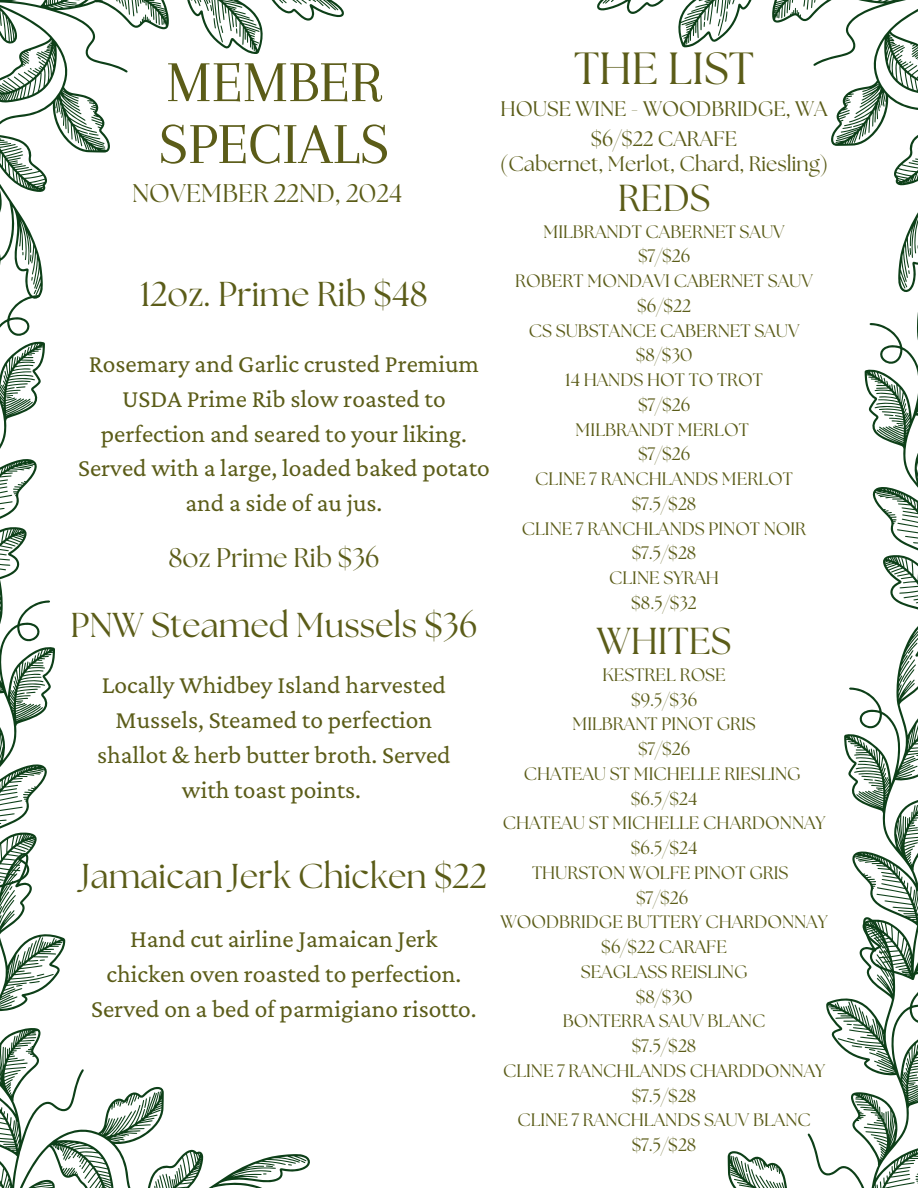
<style>
.page{position:relative;width:918px;height:1188px;background:#fff}
.page>*{position:absolute;margin:0;border:0;box-sizing:border-box;transform-origin:0 0}
.t1{font:60px/61.8px "Arapey";color:#5b5c18}
.t2{font:45px "The Seasons";color:#5b5c18}
.t3{font:37.5px "The Seasons";color:#5b5c18}
.t4{font:34.5px "The Seasons";color:#5b5c18}
.t5{font:27px "The Seasons";color:#5b5c18}
.t6{font:25.5px/34.8px "Crimson Pro";color:#5b5c18;text-align:center}
.t7{font:25.5px "The Seasons";color:#5b5c18}
.t8{font:21px "The Seasons";color:#5b5c18}
.t9{font:18px "The Seasons";color:#5b5c18}
</style>
<div class="page">
<svg style="left:0;top:899px;width:310px;height:289px"></svg>
<svg style="left:727px;top:986px;width:191px;height:202px"></svg>
<svg style="left:0;top:0;width:344px;height:230px"></svg>
<svg style="left:597px;top:0;width:321px;height:258px"></svg>
<svg style="left:844px;top:258px;width:74px;height:728px"></svg>
<svg style="left:0;top:230px;width:55px;height:669px"></svg>
<p class="t1" style="left:158px;top:51px;width:233px">MEMBER<br>SPECIALS</p>
<p class="t7" style="left:132px;top:182px;width:271px">NOVEMBER 22ND, 2024</p>
<h2 class="t4" style="left:140px;top:278px;width:289px">12oz. Prime Rib $48</h2>
<p class="t6" style="left:78px;top:346px;width:413px">Rosemary and Garlic crusted Premium<br>USDA Prime Rib slow roasted to perfection and seared to your liking.<br>Served with a large, loaded baked potato and a side of au jus.</p>
<p class="t5" style="left:168px;top:546px;width:212px">8oz Prime Rib $36</p>
<p class="t4" style="left:70px;top:609px;width:408px">PNW Steamed Mussels $36</p>
<p class="t6" style="left:97px;top:667px;width:355px">Locally Whidbey Island harvested<br>Mussels, Steamed to perfection shallot &amp; herb butter broth. Served with toast points.</p>
<p class="t4" style="left:81px;top:861px;width:407px">Jamaican Jerk Chicken $22</p>
<p class="t6" style="left:91px;top:921px;width:387px">Hand cut airline Jamaican Jerk chicken oven roasted to perfection.<br>Served on a bed of parmigiano risotto.</p>
<p class="t2" style="left:574px;top:48px;width:182px">THE LIST</p>
<h1 class="t8" style="left:501px;top:100px;width:329px">HOUSE WINE - WOODBRIDGE, WA</h1>
<p class="t8" style="left:591px;top:129px;width:148px">$6/$22 CARAFE</p>
<p class="t8" style="left:500px;top:154px;width:330px">(Cabernet, Merlot, Chard, Riesling)</p>
<h3 class="t3" style="left:618px;top:181px;width:94px">REDS</h3>
<h5 class="t9" style="left:543px;top:223px;width:243px">MILBRANDT CABERNET SAUV</h5>
<p class="t9" style="left:638px;top:248px;width:54px">$7/$26</p>
<p class="t9" style="left:515px;top:273px;width:299px">ROBERT MONDAVI CABERNET SAUV</p>
<p class="t9" style="left:637px;top:297px;width:55px">$6/$22</p>
<p class="t9" style="left:529px;top:322px;width:272px">CS SUBSTANCE CABERNET SAUV</p>
<p class="t9" style="left:636px;top:347px;width:58px">$8/$30</p>
<p class="t9" style="left:565px;top:372px;width:199px">14 HANDS HOT TO TROT</p>
<p class="t9" style="left:638px;top:396px;width:54px">$7/$26</p>
<p class="t9" style="left:576px;top:421px;width:175px">MILBRANDT MERLOT</p>
<p class="t9" style="left:638px;top:446px;width:54px">$7/$26</p>
<p class="t9" style="left:535px;top:471px;width:259px">CLINE 7 RANCHLANDS MERLOT</p>
<p class="t9" style="left:632px;top:495px;width:66px">$7.5/$28</p>
<p class="t9" style="left:522px;top:520px;width:286px">CLINE 7 RANCHLANDS PINOT NOIR</p>
<p class="t9" style="left:632px;top:545px;width:66px">$7.5/$28</p>
<p class="t9" style="left:609px;top:570px;width:111px">CLINE SYRAH</p>
<p class="t9" style="left:631px;top:594px;width:67px">$8.5/$32</p>
<p class="t3" style="left:597px;top:624px;width:136px">WHITES</p>
<p class="t9" style="left:602px;top:666px;width:125px">KESTREL ROSE</p>
<p class="t9" style="left:631px;top:691px;width:68px">$9.5/$36</p>
<p class="t9" style="left:572px;top:716px;width:185px">MILBRANT PINOT GRIS</p>
<h4 class="t9" style="left:638px;top:741px;width:54px">$7/$26</h4>
<h6 class="t9" style="left:524px;top:765px;width:278px">CHATEAU ST MICHELLE RIESLING</h6>
<p class="t9" style="left:631px;top:790px;width:68px">$6.5/$24</p>
<p class="t9" style="left:503px;top:815px;width:324px">CHATEAU ST MICHELLE CHARDONNAY</p>
<h4 class="t9" style="left:631px;top:840px;width:68px">$6.5/$24</h4>
<h3 class="t9" style="left:532px;top:864px;width:258px">THURSTON WOLFE PINOT GRIS</h3>
<p class="t9" style="left:636px;top:889px;width:54px">$7/$26</p>
<p class="t9" style="left:501px;top:914px;width:329px">WOODBRIDGE BUTTERY CHARDONNAY</p>
<p class="t9" style="left:601px;top:939px;width:127px">$6/$22 CARAFE</p>
<p class="t9" style="left:581px;top:963px;width:168px">SEAGLASS REISLING</p>
<p class="t9" style="left:636px;top:988px;width:58px">$8/$30</p>
<p class="t9" style="left:563px;top:1013px;width:204px">BONTERRA SAUV BLANC</p>
<p class="t9" style="left:632px;top:1038px;width:66px">$7.5/$28</p>
<p class="t9" style="left:503px;top:1062px;width:324px">CLINE 7 RANCHLANDS CHARDDONNAY</p>
<p class="t9" style="left:632px;top:1087px;width:66px">$7.5/$28</p>
<p class="t9" style="left:517px;top:1112px;width:295px">CLINE 7 RANCHLANDS SAUV BLANC</p>
<p class="t9" style="left:632px;top:1137px;width:66px">$7.5/$28</p>
</div>
